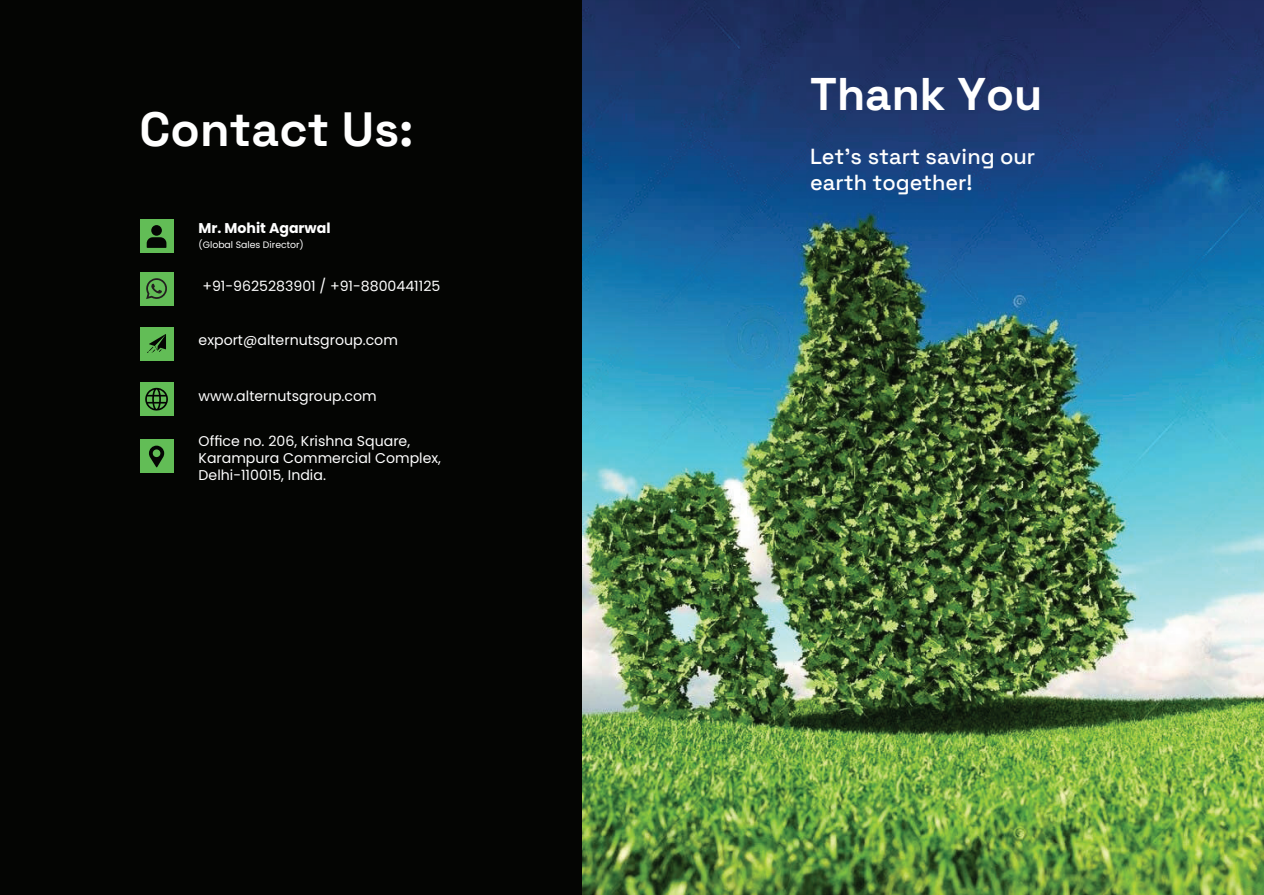
<style>
.page{position:relative;width:1264px;height:895px;background:#fff}
.page>*{position:absolute;margin:0;border:0;box-sizing:border-box;transform-origin:0 0}
.t1{font:700 48px "Space Grotesk";color:#fff}
.t2{font:700 45.75px "Space Grotesk";color:#fff}
.t3{font:500 21.75px/26.1px "Space Grotesk";color:#fff}
.t4{font:14.1px/17px "Poppins";color:#fff}
.t5{font:700 14.1px "Poppins";color:#fff}
.t6{font:9.3px "Poppins";color:#fff}
</style>
<div class="page">
<img style="left:581px;top:0;width:682px;height:894px">
<div style="left:0;top:0;width:581px;height:894px;background:#040503"></div>
<div style="left:139px;top:271px;width:34px;height:34px;background:#62bd56"></div>
<div style="left:139px;top:219px;width:34px;height:34px;background:#62bd56"></div>
<div style="left:139px;top:439px;width:34px;height:34px;background:#62bd56"></div>
<div style="left:139px;top:326px;width:34px;height:34px;background:#62bd56"></div>
<svg style="left:147px;top:334px;width:19px;height:19px"></svg>
<svg style="left:149px;top:445px;width:15px;height:22px"></svg>
<div style="left:139px;top:382px;width:34px;height:34px;background:#62bd56"></div>
<svg style="left:145px;top:387px;width:23px;height:23px"></svg>
<svg style="left:147px;top:237px;width:19px;height:11px"></svg>
<div style="left:151px;top:225px;width:11px;height:10px;background:#040503;border-radius:50%"></div>
<svg style="left:146px;top:278px;width:21px;height:21px"></svg>
<h1 class="t1" style="left:139px;top:91px;width:275px">Contact Us:</h1>
<p class="t5" style="left:198px;top:220px;width:133px">Mr. Mohit Agarwal</p>
<p class="t6" style="left:198px;top:239px;width:107px">(Global Sales Director)</p>
<p class="t4" style="left:202px;top:278px;width:239px">+91-9625283901 / +91-8800441125</p>
<p class="t4" style="left:198px;top:332px;width:201px">export@alternutsgroup.com</p>
<p class="t4" style="left:198px;top:387px;width:180px">www.alternutsgroup.com</p>
<p class="t4" style="left:198px;top:432px;width:244px">Office no. 206, Krishna Square,<br>Karampura Commercial Complex,<br>Delhi-110015, India.</p>
<h2 class="t2" style="left:810px;top:58px;width:234px">Thank You</h2>
<h3 class="t3" style="left:810px;top:142px;width:227px">Let’s start saving our earth together!</h3>
</div>
